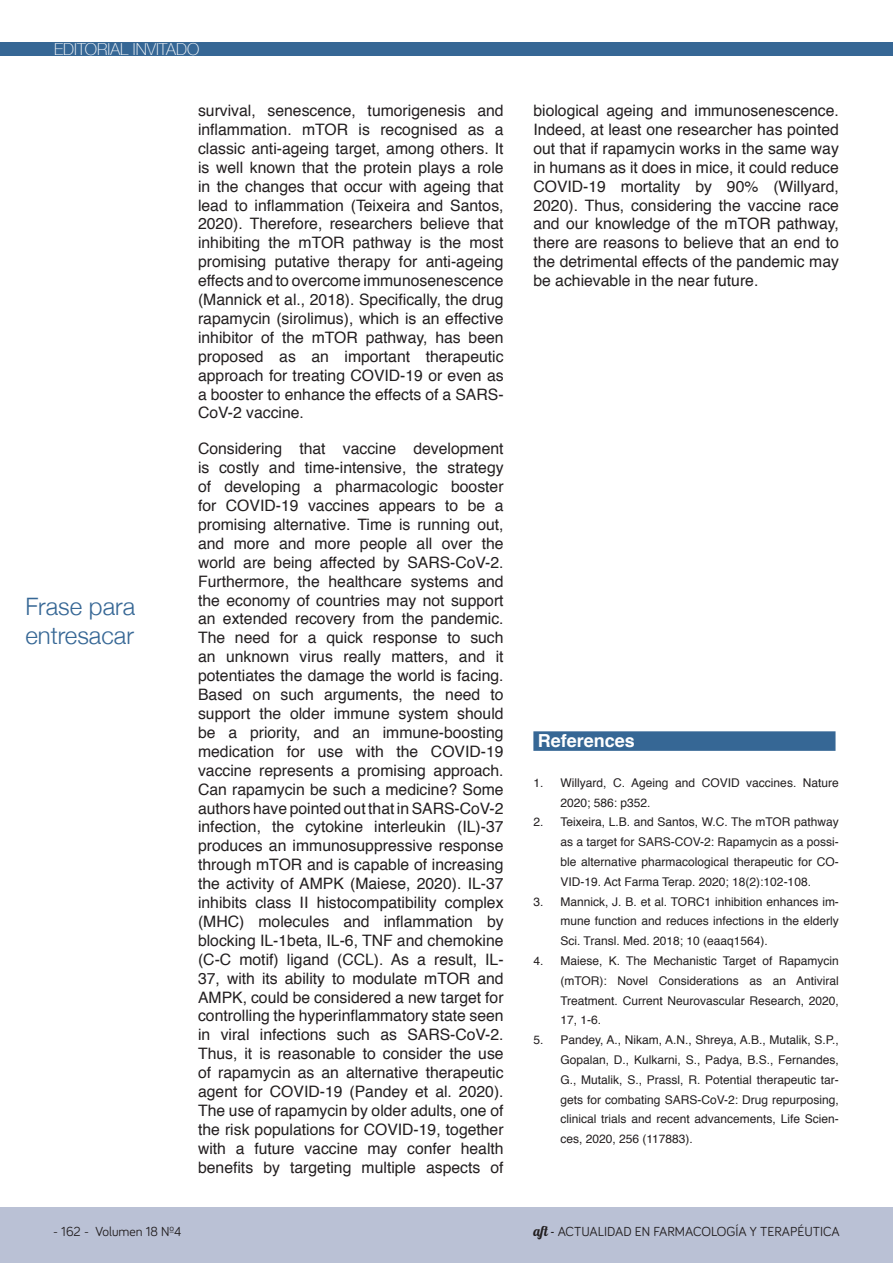
<style>
.page{position:relative;width:893px;height:1263px;background:#fff}
.page>*{position:absolute;margin:0;border:0;box-sizing:border-box;transform-origin:0 0}
.t1{font:300 24px/28.8px "Helvetica Neue";color:#366795}
.t2{font:700 18px "Helvetica";color:#fff}
.t3{font:100 16.5px "Helvetica Neue";color:#fff}
.t4{font:15.75px/18.9px "Helvetica";color:#231f20;text-align:justify}
.t5{font:13.5px "Bariol";color:#231f20}
.t6{font:12px/19.8px "Helvetica";color:#231f20;text-align:justify}
.s1{font-family:"Lobster 1.4"}
</style>
<div class="page">
<div style="left:0;top:1207px;width:893px;height:56px;background:#bac1d5"></div>
<div style="left:0;top:42px;width:893px;height:13px;background:#366795"></div>
<div style="left:533px;top:731px;width:302px;height:20px;background:#366795"></div>
<p class="t3" style="left:54px;top:37px;width:147px">EDITORIAL INVITADO</p>
<h1 class="t1" style="left:25px;top:590px;width:111px">Frase para entresacar</h1>
<p class="t4" style="left:198px;top:101px;width:307px">survival, senescence, tumorigenesis and inflammation. mTOR is recognised as a classic anti-ageing target, among others. It is well known that the protein plays a role in the changes that occur with ageing that lead to inflammation (Teixeira and Santos, 2020). Therefore, researchers believe that inhibiting the mTOR pathway is the most promising putative therapy for anti-ageing effects and to overcome immunosenescence (Mannick et al., 2018). Specifically, the drug rapamycin (sirolimus), which is an effective inhibitor of the mTOR pathway, has been proposed as an important therapeutic approach for treating COVID-19 or even as a booster to enhance the effects of a SARS-CoV-2 vaccine.</p>
<p class="t4" style="left:198px;top:440px;width:307px">Considering that vaccine development is costly and time-intensive, the strategy of developing a pharmacologic booster for COVID-19 vaccines appears to be a promising alternative. Time is running out, and more and more people all over the world are being affected by SARS-CoV-2.<br>Furthermore, the healthcare systems and the economy of countries may not support an extended recovery from the pandemic.<br>The need for a quick response to such an unknown virus really matters, and it potentiates the damage the world is facing.<br>Based on such arguments, the need to support the older immune system should be a priority, and an immune-boosting medication for use with the COVID-19 vaccine represents a promising approach.<br>Can rapamycin be such a medicine? Some authors have pointed out that in SARS-CoV-2 infection, the cytokine interleukin (IL)-37 produces an immunosuppressive response through mTOR and is capable of increasing the activity of AMPK (Maiese, 2020). IL-37 inhibits class II histocompatibility complex (MHC) molecules and inflammation by blocking IL-1beta, IL-6, TNF and chemokine (C-C motif) ligand (CCL). As a result, IL-37, with its ability to modulate mTOR and AMPK, could be considered a new target for controlling the hyperinflammatory state seen in viral infections such as SARS-CoV-2.<br>Thus, it is reasonable to consider the use of rapamycin as an alternative therapeutic agent for COVID-19 (Pandey et al. 2020).<br>The use of rapamycin by older adults, one of the risk populations for COVID-19, together with a future vaccine may confer health benefits by targeting multiple aspects of</p>
<p class="t5" style="left:53px;top:1222px;width:130px">- 162 - Volumen 18 Nº4</p>
<p class="t4" style="left:533px;top:101px;width:307px">biological ageing and immunosenescence.<br>Indeed, at least one researcher has pointed out that if rapamycin works in the same way in humans as it does in mice, it could reduce COVID-19 mortality by 90% (Willyard, 2020). Thus, considering the vaccine race and our knowledge of the mTOR pathway, there are reasons to believe that an end to the detrimental effects of the pandemic may be achievable in the near future.</p>
<p class="t2" style="left:538px;top:726px;width:99px">References</p>
<p class="t6" style="left:560px;top:773px;width:280px;text-indent:-27px">1. Willyard, C. Ageing and COVID vaccines. Nature<br>2020; 586: p352.</p>
<p class="t6" style="left:560px;top:812px;width:280px;text-indent:-27px">2. Teixeira, L.B. and Santos, W.C. The mTOR pathway as a target for SARS-COV-2: Rapamycin as a possi&shy;ble alternative pharmacological therapeutic for CO-VID-19. Act Farma Terap. 2020; 18(2):102-108.</p>
<p class="t6" style="left:560px;top:892px;width:280px;text-indent:-27px">3. Mannick, J. B. et al. TORC1 inhibition enhances im&shy;mune function and reduces infections in the elderly Sci. Transl. Med. 2018; 10 (eaaq1564).</p>
<p class="t6" style="left:560px;top:951px;width:280px;text-indent:-27px">4. Maiese, K. The Mechanistic Target of Rapamycin (mTOR): Novel Considerations as an Antiviral Treatment. Current Neurovascular Research, 2020, 17, 1-6.</p>
<p class="t6" style="left:560px;top:1030px;width:280px;text-indent:-27px">5. Pandey, A., Nikam, A.N., Shreya, A.B., Mutalik, S.P., Gopalan, D., Kulkarni, S., Padya, B.S., Fernandes, G., Mutalik, S., Prassl, R. Potential therapeutic tar&shy;gets for combating SARS-CoV-2: Drug repurposing, clinical trials and recent advancements, Life Scien&shy;ces, 2020, 256 (117883).</p>
<p class="t5" style="left:533px;top:1222px;width:308px"><span class="s1">aft -</span> ACTUALIDAD EN FARMACOLOGÍA Y TERAPÉUTICA</p>
</div>
